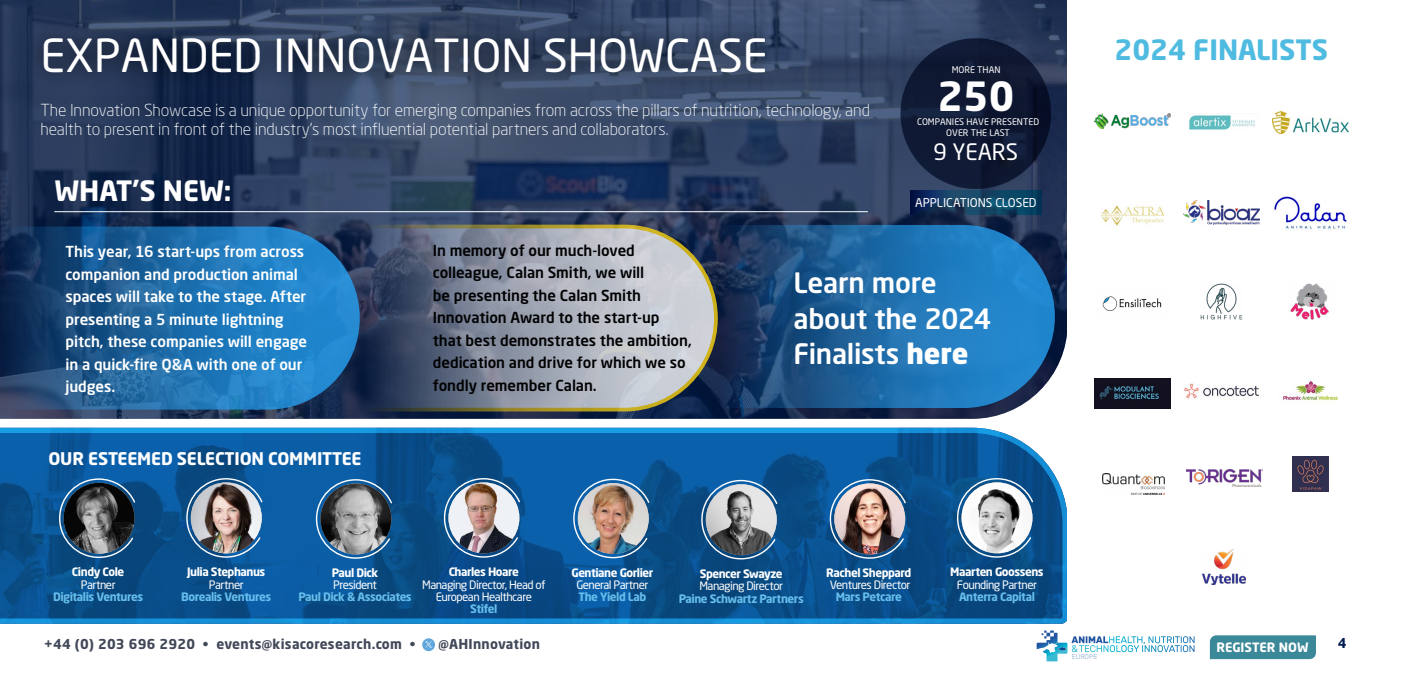
<style>
.page{position:relative;width:1404px;height:675px;background:#fff}
.page>*{position:absolute;margin:0;border:0;box-sizing:border-box;transform-origin:0 0}
.t1{font:45px "Neo Sans Std";color:#fff}
.t2{font:700 39.75px "Neo Sans Std";color:#fff}
.t3{font:500 27.75px/35.2px "Neo Sans Std";letter-spacing:-.01em;color:#fff}
.t4{font:700 27.75px "Neo Sans Std";color:#4fbbe0}
.t5{font:700 27.75px "Neo Sans Std";color:#fff}
.t6{font:22.35px "Neo Sans Std";color:#fff}
.t7{font:700 17.25px "Neo Sans Std";letter-spacing:-.01em;color:#fff}
.t8{font:300 16.42px/19px "Neo Sans Std";letter-spacing:-.005em;color:#fff}
.t9{font:500 15px/22.5px "Neo Sans Std";letter-spacing:-.005em;color:#020203}
.t10{font:500 15px/22.5px "Neo Sans Std";letter-spacing:-.005em;color:#fff}
.t11{font:700 13.5px "Neo Sans Std";letter-spacing:.02em;color:#414858}
.t12{font:700 13.5px "Neo Sans Std";color:#001d51}
.t13{font:700 12.75px "Neo Sans Std";letter-spacing:-.005em;color:#fff}
.t14{font:12px "Neo Sans Std";letter-spacing:-.005em;color:#fff}
.t15{font:11.48px/12.1px "Neo Sans Std";letter-spacing:-.045em;color:#fff;text-align:center}
.t16{font:700 11.48px "Neo Sans Std";letter-spacing:-.04em;color:#65beec}
.t17{font:700 11.48px "Neo Sans Std";letter-spacing:-.04em;color:#fff}
.t18{font:9px/10.3px "Neo Sans Std";color:#fff;text-align:center}
.t19{font:6.9px "Rubik";letter-spacing:-.01em;color:#a9bddb}
.s1{font-weight:900}
</style>
<div class="page">
<div style="left:1210px;top:635px;width:106px;height:24px;background:#3a8898"></div>
<svg style="left:1037px;top:630px;width:158px;height:31px"></svg>
<svg style="left:422px;top:638px;width:13px;height:13px"></svg>
<img style="left:0;top:0;width:1067px;height:419px">
<svg style="left:0;top:427px;width:1067px;height:197px;background:#0e5998"></svg>
<div style="left:25px;top:20px;width:758px;height:71px;background:#000;opacity:.75"></div>
<svg style="left:58px;top:478px;width:78px;height:81px;background:#286397"></svg>
<img style="left:64px;top:483px;width:71px;height:71px;border-radius:35px">
<svg style="left:186px;top:477px;width:78px;height:81px;background:#2a699f"></svg>
<img style="left:191px;top:482px;width:71px;height:71px;border-radius:35px">
<svg style="left:315px;top:478px;width:78px;height:81px;background:#2b6ea6"></svg>
<img style="left:320px;top:483px;width:71px;height:71px;border-radius:35px">
<svg style="left:443px;top:477px;width:78px;height:81px;background:#2a669a"></svg>
<img style="left:448px;top:482px;width:71px;height:71px;border-radius:35px">
<svg style="left:573px;top:478px;width:78px;height:81px;background:#2a6faa"></svg>
<img style="left:578px;top:483px;width:71px;height:71px;border-radius:35px">
<svg style="left:701px;top:479px;width:78px;height:81px;background:#29659a"></svg>
<img style="left:706px;top:484px;width:71px;height:71px;border-radius:35px">
<svg style="left:829px;top:478px;width:78px;height:81px;background:#2a689f"></svg>
<img style="left:834px;top:483px;width:71px;height:71px;border-radius:35px">
<svg style="left:956px;top:477px;width:78px;height:81px;background:#2e689a"></svg>
<img style="left:962px;top:482px;width:70px;height:71px;border-radius:35px">
<hr style="left:55px;top:211px;width:813px;height:1px;background:#fff">
<svg style="left:2px;top:227px;width:358px;height:183px;background:#1e639c"></svg>
<svg style="left:360px;top:223px;width:360px;height:189px;background:#848b97"></svg>
<svg style="left:720px;top:225px;width:335px;height:183px;background:#1f629a"></svg>
<svg style="left:900px;top:38px;width:151px;height:151px;background:#0e1832"></svg>
<svg style="left:911px;top:190px;width:130px;height:24px;background:#103c60"></svg>
<img style="left:1189px;top:115px;width:66px;height:15px">
<img style="left:1274px;top:196px;width:74px;height:34px">
<img style="left:1094px;top:379px;width:77px;height:30px">
<img style="left:1186px;top:469px;width:77px;height:18px">
<img style="left:1101px;top:205px;width:63px;height:21px">
<img style="left:1200px;top:284px;width:42px;height:35px">
<img style="left:1283px;top:381px;width:55px;height:20px">
<img style="left:1102px;top:474px;width:62px;height:20px">
<img style="left:1272px;top:112px;width:77px;height:22px">
<img style="left:1102px;top:296px;width:60px;height:15px">
<img style="left:1183px;top:383px;width:76px;height:16px">
<img style="left:1292px;top:456px;width:36px;height:36px">
<img style="left:1183px;top:200px;width:77px;height:24px">
<img style="left:1290px;top:283px;width:39px;height:36px">
<img style="left:1203px;top:550px;width:43px;height:35px">
<img style="left:1094px;top:114px;width:77px;height:14px">
<h1 class="t1" style="left:40px;top:28px;width:729px">EXPANDED INNOVATION SHOWCASE</h1>
<p class="t8" style="left:40px;top:101px;width:831px">The Innovation Showcase is a unique opportunity for emerging companies from across the pillars of nutrition, technology, and health to present in front of the industry’s most influential potential partners and collaborators.</p>
<h3 class="t5" style="left:55px;top:173px;width:178px">WHAT’S NEW:</h3>
<p class="t18" style="left:952px;top:64px;width:50px">MORE THAN</p>
<h2 class="t2" style="left:937px;top:71px;width:78px">250</h2>
<h3 class="t6" style="left:933px;top:138px;width:86px">9 YEARS</h3>
<p class="t18" style="left:917px;top:117px;width:123px">COMPANIES HAVE PRESENTED<br>OVER THE LAST</p>
<p class="t14" style="left:915px;top:196px;width:123px">APPLICATIONS CLOSED</p>
<p class="t10" style="left:65px;top:240px;width:243px">This year, 16 start-ups from across companion and production animal spaces will take to the stage. After presenting a 5 minute lightning pitch, these companies will engage in a quick-fire Q&amp;A with one of our judges.</p>
<p class="t9" style="left:433px;top:239px;width:261px">In memory of our much-loved colleague, Calan Smith, we will<br>be presenting the Calan Smith<br>Innovation Award to the start-up that best demonstrates the ambition, dedication and drive for which we so fondly remember Calan.</p>
<p class="t7" style="left:48px;top:447px;width:315px">OUR ESTEEMED SELECTION COMMITTEE</p>
<h3 class="t3" style="left:793px;top:265px;width:199px">Learn more about the 2024<br>Finalists <span class="s1">here</span></h3>
<h3 class="t4" style="left:1115px;top:32px;width:215px">2024 FINALISTS</h3>
<p class="t17" style="left:72px;top:565px;width:54px">Cindy Cole</p>
<p class="t15" style="left:81px;top:578px;width:36px">Partner</p>
<p class="t16" style="left:53px;top:589px;width:92px">Digitalis Ventures</p>
<p class="t17" style="left:187px;top:565px;width:80px">Julia Stephanus</p>
<p class="t15" style="left:209px;top:578px;width:36px">Partner</p>
<p class="t16" style="left:181px;top:589px;width:92px">Borealis Ventures</p>
<p class="t17" style="left:332px;top:566px;width:48px">Paul Dick</p>
<p class="t15" style="left:333px;top:579px;width:45px">President</p>
<p class="t16" style="left:298px;top:590px;width:115px">Paul Dick &amp; Associates</p>
<p class="t17" style="left:449px;top:565px;width:72px">Charles Hoare</p>
<p class="t15" style="left:422px;top:578px;width:125px">Managing Director, Head of<br>European Healthcare</p>
<p class="t16" style="left:470px;top:601px;width:29px">Stifel</p>
<p class="t17" style="left:571px;top:565px;width:83px">Gentiane Gorlier</p>
<p class="t15" style="left:576px;top:578px;width:73px">General Partner</p>
<p class="t16" style="left:578px;top:589px;width:70px">The Yield Lab</p>
<p class="t17" style="left:700px;top:567px;width:84px">Spencer Swayze</p>
<p class="t15" style="left:699px;top:580px;width:85px">Managing Director</p>
<p class="t16" style="left:679px;top:591px;width:127px">Paine Schwartz Partners</p>
<p class="t17" style="left:826px;top:566px;width:87px">Rachel Sheppard</p>
<p class="t15" style="left:830px;top:579px;width:82px">Ventures Director</p>
<p class="t16" style="left:836px;top:590px;width:68px">Mars Petcare</p>
<p class="t17" style="left:950px;top:565px;width:95px">Maarten Goossens</p>
<p class="t15" style="left:957px;top:578px;width:82px">Founding Partner</p>
<p class="t16" style="left:959px;top:589px;width:77px">Anterra Capital</p>
<p class="t11" style="left:44px;top:635px;width:373px">+44 (0) 203 696 2920 • events@kisacoresearch.com •</p>
<p class="t11" style="left:438px;top:635px;width:103px">@AHInnovation</p>
<p class="t13" style="left:1217px;top:640px;width:93px">REGISTER NOW</p>
<p class="t19" style="left:1072px;top:652px;width:27px">EUROPE</p>
<p class="t12" style="left:1338px;top:635px;width:10px">4</p>
</div>
